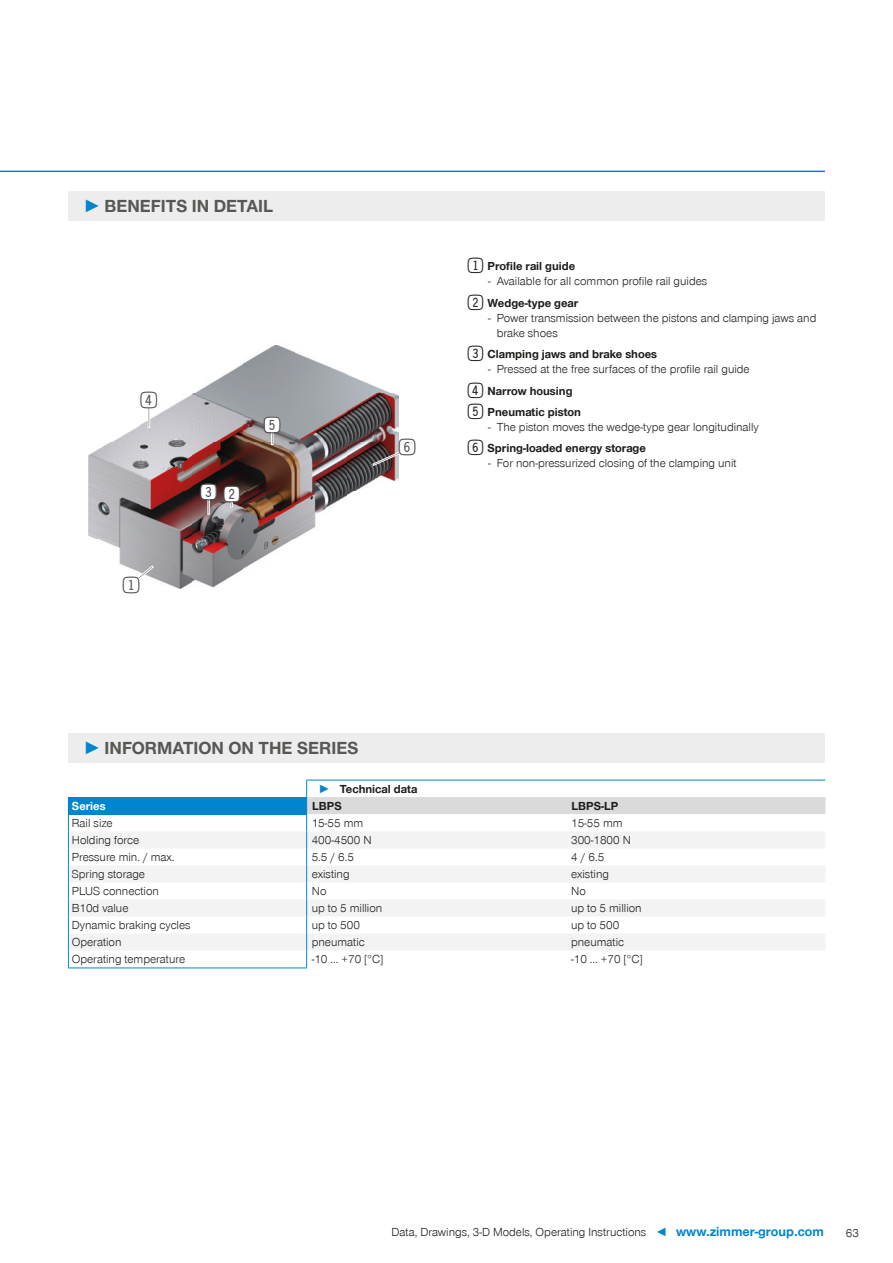
<style>
.page{position:relative;width:893px;height:1263px;background:#fff}
.page>*{position:absolute;margin:0;border:0;box-sizing:border-box;transform-origin:0 0}
.t1{font:27.6px "Double Digits Super Square";color:#4f4e52}
.t2{font:700 18px "Zimmer Group Sans Global";color:#575756}
.t3{font:300 12px/21.5px "Zimmer Group Sans Global";color:#1d1d1b}
.t4{font:700 12px "Zimmer Group Sans Global";color:#1d1d1b}
.t5{font:700 12px "Zimmer Group Sans Global";color:#fff}
.s1{font-family:"Zimmer Group Sans";color:#0086ce}
.s2{font-family:"Double Digits Super Square";font-weight:400;font-size:25.5px}
.s3{font-weight:700}
.s4{color:#0086ce}
.s5{font-weight:700;font-size:13.5px;color:#0086ce}
</style>
<div class="page">
<img style="left:89px;top:345px;width:310px;height:243px">
<svg style="left:137px;top:566px;width:17px;height:14px"></svg>
<div style="left:123px;top:577px;width:16px;height:16px;background:#fff;border-radius:50%"></div>
<div style="left:201px;top:484px;width:15px;height:15px;background:#fff;border-radius:50%"></div>
<svg style="left:208px;top:499px;width:2px;height:15px"></svg>
<div style="left:265px;top:417px;width:15px;height:15px;background:#fff;border-radius:50%"></div>
<svg style="left:271px;top:432px;width:2px;height:13px"></svg>
<div style="left:141px;top:392px;width:15px;height:16px;background:#fff;border-radius:50%"></div>
<div style="left:148px;top:407px;width:2px;height:21px;border:1px solid #fff"></div>
<svg style="left:372px;top:451px;width:28px;height:15px"></svg>
<div style="left:224px;top:486px;width:15px;height:16px;background:#fff;border-radius:50%"></div>
<hr style="left:0;top:171px;width:825px;height:1px;background:#0086ce">
<div style="left:68px;top:191px;width:757px;height:30px;background:#ededed"></div>
<div style="left:68px;top:733px;width:757px;height:30px;background:#ededed"></div>
<div style="left:68px;top:797px;width:239px;height:17px;background:#0086ce"></div>
<svg style="left:69px;top:832px;width:237px;height:118px;fill:#f3f3f3"></svg>
<hr style="left:68px;top:967px;width:239px;height:1px;background:#0086ce">
<hr style="left:68px;top:814px;width:239px;height:1px;background:#0086ce">
<svg style="left:68px;top:815px;width:1px;height:152px"></svg>
<svg style="left:306px;top:780px;width:519px;height:187px"></svg>
<h2 class="t2" style="left:83px;top:195px;width:191px"><span class="s1">►</span> BENEFITS IN DETAIL</h2>
<h1 class="t1" style="left:140px;top:388px;width:23px">4</h1>
<h1 class="t1" style="left:123px;top:573px;width:23px">1</h1>
<h1 class="t1" style="left:200px;top:480px;width:23px">3</h1>
<h1 class="t1" style="left:223px;top:482px;width:23px">2</h1>
<h1 class="t1" style="left:264px;top:413px;width:23px">5</h1>
<h1 class="t1" style="left:399px;top:435px;width:23px">6</h1>
<p class="t4" style="left:468px;top:259px;width:109px"><span class="s2">1</span>Profile rail guide</p>
<p class="t3" style="left:468px;top:271px;width:241px;text-indent:20px">- Available for all common profile rail guides<br><span class="s2">2</span><span class="s3">Wedge-type gear</span></p>
<p class="t3" style="left:497px;top:310px;width:321px;line-height:15px;text-indent:-9px">- Power transmission between the pistons and clamping jaws and brake shoes</p>
<p class="t4" style="left:468px;top:347px;width:191px"><span class="s2">3</span>Clamping jaws and brake shoes</p>
<p class="t3" style="left:468px;top:358px;width:283px;text-indent:20px">- Pressed at the free surfaces of the profile rail guide<br><span class="s2">4</span><span class="s3">Narrow housing<br></span><span class="s2">5</span><span class="s3">Pneumatic piston</span></p>
<p class="t3" style="left:468px;top:416px;width:293px;text-indent:20px">- The piston moves the wedge-type gear longitudinally<br><span class="s2">6</span><span class="s3">Spring-loaded energy storage</span></p>
<p class="t3" style="left:488px;top:452px;width:250px">- For non-pressurized closing of the clamping unit</p>
<h2 class="t2" style="left:83px;top:738px;width:277px"><span class="s1">►</span> INFORMATION ON THE SERIES</h2>
<p class="t4" style="left:319px;top:781px;width:100px"><span class="s4">►</span> Technical data</p>
<p class="t5" style="left:72px;top:798px;width:35px">Series</p>
<p class="t4" style="left:312px;top:798px;width:31px">LBPS</p>
<p class="t4" style="left:572px;top:798px;width:48px">LBPS-LP</p>
<p class="t3" style="left:72px;top:812px;width:42px">Rail size</p>
<p class="t3" style="left:312px;top:812px;width:53px">15-55 mm</p>
<p class="t3" style="left:571px;top:812px;width:53px">15-55 mm</p>
<p class="t3" style="left:72px;top:829px;width:69px">Holding force</p>
<p class="t3" style="left:312px;top:829px;width:61px">400-4500 N</p>
<p class="t3" style="left:571px;top:829px;width:61px">300-1800 N</p>
<p class="t3" style="left:72px;top:846px;width:104px">Pressure min. / max.</p>
<p class="t3" style="left:312px;top:846px;width:44px">5.5 / 6.5</p>
<p class="t3" style="left:571px;top:846px;width:35px">4 / 6.5</p>
<p class="t3" style="left:72px;top:863px;width:75px">Spring storage</p>
<p class="t3" style="left:312px;top:863px;width:39px">existing</p>
<p class="t3" style="left:571px;top:863px;width:39px">existing</p>
<p class="t3" style="left:72px;top:880px;width:89px">PLUS connection</p>
<p class="t3" style="left:312px;top:880px;width:16px">No</p>
<p class="t3" style="left:571px;top:880px;width:16px">No</p>
<p class="t3" style="left:72px;top:897px;width:58px">B10d value</p>
<p class="t3" style="left:312px;top:897px;width:72px">up to 5 million</p>
<p class="t3" style="left:571px;top:897px;width:72px">up to 5 million</p>
<p class="t3" style="left:72px;top:914px;width:120px">Dynamic braking cycles</p>
<p class="t3" style="left:312px;top:914px;width:50px">up to 500</p>
<p class="t3" style="left:571px;top:914px;width:50px">up to 500</p>
<p class="t3" style="left:72px;top:931px;width:51px">Operation</p>
<p class="t3" style="left:312px;top:931px;width:55px">pneumatic</p>
<p class="t3" style="left:571px;top:931px;width:55px">pneumatic</p>
<p class="t3" style="left:72px;top:948px;width:115px">Operating temperature</p>
<p class="t3" style="left:312px;top:948px;width:73px">-10 ... +70 [°C]</p>
<p class="t3" style="left:571px;top:948px;width:73px">-10 ... +70 [°C]</p>
<p class="t3" style="left:392px;top:1221px;width:434px">Data, Drawings, 3-D Models, Operating Instructions <span class="s4">◄</span> <span class="s5">www.zimmer-group.com</span></p>
<p class="t3" style="left:846px;top:1222px;width:15px">63</p>
</div>
